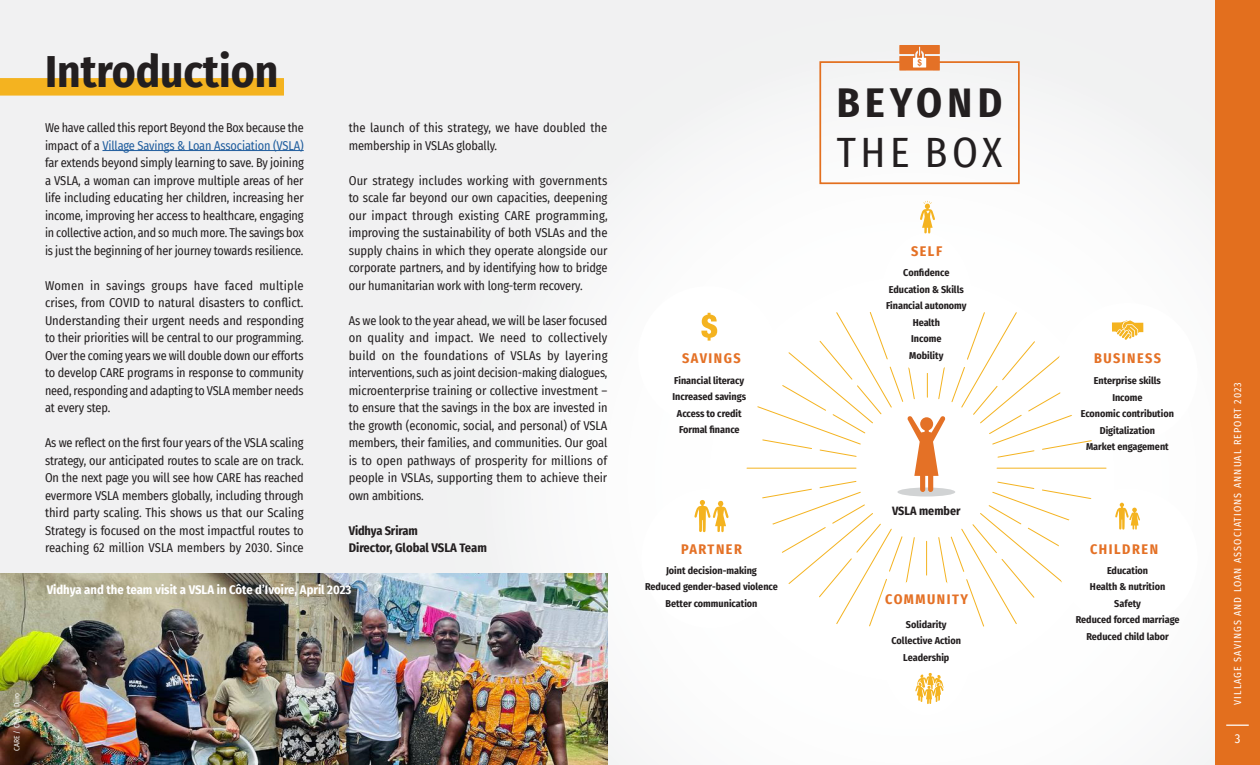
<style>
.page{position:relative;width:1260px;height:765px;background:#f1f1f2}
.page>*{position:absolute;margin:0;border:0;box-sizing:border-box;transform-origin:0 0}
.Title_36pt_yellow_bar{font:700 45px "Fira Sans Condensed";color:#231f20}
.IMPACTS{font:700 41.38px/49.6px "Fira Sans Condensed";letter-spacing:.13em;color:#231f20}
.IMPACTS-2{font:700 14px "Fira Sans Condensed";letter-spacing:.11em;color:#e47126}
.Text_10_14{font:12.5px/17.5px "Fira Sans Condensed";letter-spacing:-.01em;color:#231f20;text-align:justify}
.t1{font:700 12.5px "Fira Sans Condensed";color:#fff}
.Text_10_14_ragged{font:700 12.5px/17.5px "Fira Sans Condensed";letter-spacing:-.01em;color:#231f20}
.t2{font:12.5px "Fira Sans Condensed";color:#fff}
.t3{font:700 12px "Fira Sans Condensed";color:#231f20}
.Impact_Description{font:700 10px "Fira Sans Condensed";color:#231f20}
.t4{font:10px "Fira Sans Condensed";letter-spacing:.11em;color:#fff}
.Photo_Credit{font:7.5px "Fira Sans Condensed";color:#fff}
.s1{color:#215e9e}
.s2{font-weight:400}
</style>
<div class="page">
<svg style="left:446px;top:173px;width:769px;height:592px"></svg>
<img style="left:0;top:574px;width:608px;height:191px">
<div style="left:819px;top:61px;width:201px;height:123px;border:2px solid #e36f1e"></div>
<svg style="left:899px;top:45px;width:41px;height:26px"></svg>
<div style="left:746px;top:290px;width:361px;height:356px;background:#fff"></div>
<div style="left:880px;top:233px;width:93px;height:140px;background:#fff;border-radius:50%"></div>
<div style="left:1057px;top:303px;width:140px;height:140px;background:#fff;border-radius:50%"></div>
<div style="left:880px;top:575px;width:93px;height:141px;background:#fff;border-radius:50%"></div>
<div style="left:1058px;top:488px;width:140px;height:140px;background:#fff;border-radius:50%"></div>
<div style="left:641px;top:488px;width:141px;height:140px;background:#fff;border-radius:50%"></div>
<div style="left:638px;top:286px;width:140px;height:140px;background:#fff;border-radius:50%"></div>
<svg style="left:1115px;top:503px;width:25px;height:27px"></svg>
<svg style="left:694px;top:500px;width:35px;height:32px"></svg>
<svg style="left:701px;top:313px;width:16px;height:28px"></svg>
<svg style="left:1112px;top:320px;width:31px;height:20px"></svg>
<div style="left:897px;top:488px;width:58px;height:9px;background:#d1d3d4;border-radius:50%"></div>
<svg style="left:920px;top:201px;width:15px;height:32px"></svg>
<svg style="left:915px;top:673px;width:29px;height:31px"></svg>
<svg style="left:907px;top:416px;width:39px;height:76px"></svg>
<div style="left:0;top:78px;width:284px;height:18px;background:#f4b320"></div>
<hr style="left:102px;top:150px;width:202px;height:1px;background:#215e9e">
<div style="left:1215px;top:0;width:45px;height:765px;background:#e36f1e"></div>
<svg style="left:1226px;top:725px;width:23px;height:1px"></svg>
<p class="Title_36pt_yellow_bar" style="left:45px;top:34px;width:235px">Introduction</p>
<p class="Text_10_14" style="left:45px;top:119px;width:260px">We have called this report Beyond the Box because the impact of a <span class="s1">Village Savings &amp; Loan Association (VSLA) </span>far extends beyond simply learning to save. By joining a VSLA, a woman can improve multiple areas of her life including educating her children, increasing her income, improving her access to healthcare, engaging in collective action, and so much more. The savings box is just the beginning of her journey towards resilience.</p>
<p class="Text_10_14" style="left:45px;top:276px;width:260px">Women in savings groups have faced multiple crises, from COVID to natural disasters to conflict.<br>Understanding their urgent needs and responding to their priorities will be central to our programming.<br>Over the coming years we will double down our efforts to develop CARE programs in response to community need, responding and adapting to VSLA member needs at every step.</p>
<p class="Text_10_14" style="left:45px;top:434px;width:260px">As we reflect on the first four years of the VSLA scaling strategy, our anticipated routes to scale are on track.<br>On the next page you will see how CARE has reached evermore VSLA members globally, including through third party scaling. This shows us that our Scaling Strategy is focused on the most impactful routes to reaching 62 million VSLA members by 2030. Since</p>
<p class="Text_10_14" style="left:349px;top:119px;width:260px">the launch of this strategy, we have doubled the membership in VSLAs globally.</p>
<p class="Text_10_14" style="left:349px;top:171px;width:260px">Our strategy includes working with governments to scale far beyond our own capacities, deepening our impact through existing CARE programming, improving the sustainability of both VSLAs and the supply chains in which they operate alongside our corporate partners, and by identifying how to bridge our humanitarian work with long-term recovery.</p>
<p class="Text_10_14" style="left:349px;top:311px;width:260px">As we look to the year ahead, we will be laser focused on quality and impact. We need to collectively build on the foundations of VSLAs by layering interventions, such as joint decision-making dialogues, microenterprise training or collective investment – to ensure that the savings in the box are invested in the growth (economic, social, and personal) of VSLA members, their families, and communities. Our goal is to open pathways of prosperity for millions of people in VSLAs, supporting them to achieve their own ambitions.</p>
<p class="Text_10_14_ragged" style="left:349px;top:521px;width:140px">Vidhya Sriram<br>Director, Global VSLA Team</p>
<p class="t1" style="left:47px;top:579px;width:306px">Vidhya and the team visit a VSLA in Côte d’Ivoire, April 2023</p>
<p class="Photo_Credit" style="left:11px;top:751px;width:59px;rotate:-90deg">CARE / Cheryl Djiro</p>
<p class="IMPACTS-2" style="left:682px;top:346px;width:60px">SAVINGS</p>
<p class="Impact_Description" style="left:674px;top:372px;width:72px">Financial literacy</p>
<p class="Impact_Description" style="left:673px;top:388px;width:75px">Increased savings</p>
<p class="Impact_Description" style="left:677px;top:405px;width:66px">Access to credit</p>
<p class="Impact_Description" style="left:679px;top:421px;width:62px">Formal finance</p>
<p class="IMPACTS-2" style="left:681px;top:537px;width:62px">PARTNER</p>
<p class="Impact_Description" style="left:666px;top:562px;width:92px">Joint decision-making</p>
<p class="Impact_Description" style="left:645px;top:578px;width:134px">Reduced gender-based violence</p>
<p class="Impact_Description" style="left:665px;top:595px;width:94px">Better communication</p>
<p class="IMPACTS" style="left:837px;top:75px;width:167px">BEYOND<br><span class="s2">THE BOX</span></p>
<p class="IMPACTS-2" style="left:911px;top:240px;width:33px">SELF</p>
<p class="Impact_Description" style="left:903px;top:264px;width:48px">Confidence</p>
<p class="Impact_Description" style="left:889px;top:281px;width:76px">Education &amp; Skills</p>
<p class="Impact_Description" style="left:886px;top:297px;width:82px">Financial autonomy</p>
<p class="Impact_Description" style="left:913px;top:314px;width:29px">Health</p>
<p class="Impact_Description" style="left:911px;top:330px;width:32px">Income</p>
<p class="Impact_Description" style="left:909px;top:347px;width:36px">Mobility</p>
<p class="t3" style="left:892px;top:501px;width:70px">VSLA member</p>
<p class="IMPACTS-2" style="left:885px;top:588px;width:85px">COMMUNITY</p>
<p class="Impact_Description" style="left:906px;top:616px;width:42px">Solidarity</p>
<p class="Impact_Description" style="left:892px;top:633px;width:71px">Collective Action</p>
<p class="Impact_Description" style="left:903px;top:649px;width:48px">Leadership</p>
<p class="IMPACTS-2" style="left:1094px;top:346px;width:69px">BUSINESS</p>
<p class="Impact_Description" style="left:1094px;top:372px;width:69px">Enterprise skills</p>
<p class="Impact_Description" style="left:1112px;top:389px;width:32px">Income</p>
<p class="Impact_Description" style="left:1081px;top:405px;width:95px">Economic contribution</p>
<p class="Impact_Description" style="left:1100px;top:422px;width:57px">Digitalization</p>
<p class="Impact_Description" style="left:1086px;top:438px;width:84px">Market engagement</p>
<p class="IMPACTS-2" style="left:1090px;top:537px;width:70px">CHILDREN</p>
<p class="Impact_Description" style="left:1107px;top:562px;width:43px">Education</p>
<p class="Impact_Description" style="left:1090px;top:578px;width:77px">Health &amp; nutrition</p>
<p class="Impact_Description" style="left:1114px;top:595px;width:28px">Safety</p>
<p class="Impact_Description" style="left:1076px;top:611px;width:105px">Reduced forced marriage</p>
<p class="Impact_Description" style="left:1086px;top:628px;width:84px">Reduced child labor</p>
<p class="t4" style="left:1230px;top:705px;width:324px;rotate:-90deg">VILLAGE SAVINGS AND LOAN ASSOCIATIONS ANNUAL REPORT 2023</p>
<p class="t2" style="left:1235px;top:729px;width:7px">3</p>
</div>
